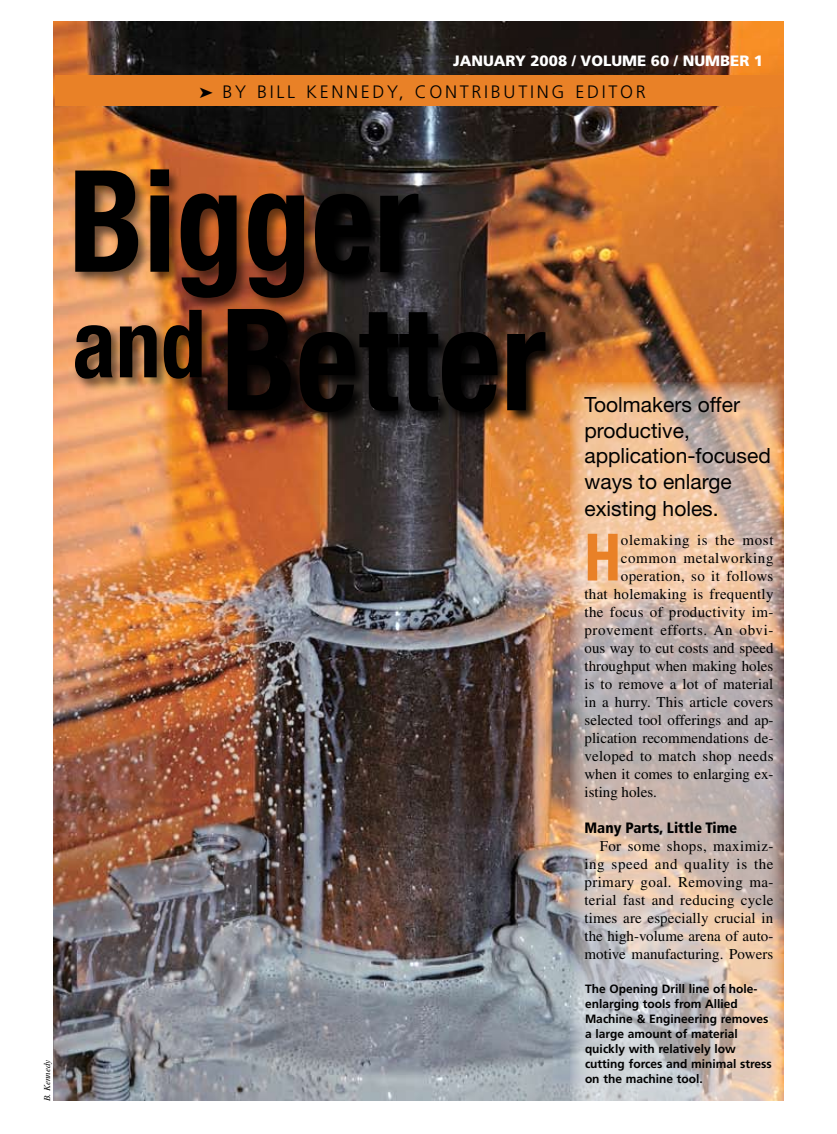
<style>
.page{position:relative;width:837px;height:1134px;background:#fff}
.page>*{position:absolute;margin:0;border:0;box-sizing:border-box;transform-origin:0 0}
.t1{font:700 condensed 141.75px/138.4px "Helvetica Neue";color:#000;scale:.95 1}
.t2{font:700 condensed 94.5px "Helvetica Neue";color:#000;scale:.95 1}
.t3{font:700 condensed 65.4px "Helvetica Neue";color:#e98127}
.t4{font:21px/25.8px "Helvetica Neue";color:#000}
.t5{font:300 18px "Frutiger";letter-spacing:.15em;color:#000}
.t6{font:15px/18px "Times";letter-spacing:.005em;color:#000;text-align:justify}
.t7{font:15px "Times";letter-spacing:.04em;color:#000}
.t8{font:900 15px "Frutiger";color:#fff}
.t9{font:15px "Times";letter-spacing:.025em;color:#000}
.t10{font:900 condensed 15px "Frutiger";color:#000}
.t11{font:15px "Times";letter-spacing:.045em;color:#000}
.t12{font:700 12px/15px "Frutiger";color:#000}
.t13{font:italic 9px "Times";color:#000}
</style>
<div class="page">
<img style="left:54px;top:21px;width:729px;height:1080px">
<div style="left:55px;top:75px;width:728px;height:30px;background:#e98127"></div>
<svg style="left:570px;top:382px;width:213px;height:719px;background:#d0baab"></svg>
<div style="left:72px;top:166px;width:248px;height:147px;background:#000;opacity:.55"></div>
<div style="left:224px;top:306px;width:337px;height:122px;background:#000;opacity:.9"></div>
<div style="left:71px;top:306px;width:146px;height:88px;background:#000;opacity:.55"></div>
<svg style="left:312px;top:191px;width:121px;height:99px;background:#3d322f"></svg>
<svg style="left:315px;top:194px;width:103px;height:80px;background:#0e0c0c"></svg>
<p class="t8" style="left:453px;top:52px;width:312px">JANUARY 2008 / VOLUME 60 / NUMBER 1</p>
<p class="t5" style="left:200px;top:81px;width:448px">➤ BY B ILL KENNEDY, CONTRIBUTING EDITOR</p>
<h1 class="t1" style="left:221px;top:150px;width:344px;text-indent:-152px">Bigg<br>Better</h1>
<h2 class="t2" style="left:72px;top:287px;width:142px">and</h2>
<p class="t13" style="left:42px;top:1101px;width:43px;rotate:-90deg">B. Kennedy</p>
<h3 class="t4" style="left:585px;top:391px;width:188px">Toolmakers offer productive, application-focused ways to enlarge existing holes.</h3>
<h3 class="t3" style="left:585px;top:518px;width:38px">H</h3>
<p class="t11" style="left:621px;top:531px;width:154px">olemaking is the most</p>
<p class="t7" style="left:621px;top:549px;width:154px">common metalworking</p>
<p class="t9" style="left:621px;top:567px;width:154px">operation, so it follows</p>
<p class="t6" style="left:585px;top:584px;width:191px">that holemaking is frequently</p>
<p class="t6" style="left:585px;top:602px;width:190px">the focus of productivity im-</p>
<p class="t7" style="left:585px;top:621px;width:190px">provement efforts. An obvi-</p>
<p class="t6" style="left:585px;top:638px;width:191px">ous way to cut costs and speed</p>
<p class="t6" style="left:585px;top:656px;width:190px">throughput when making holes</p>
<p class="t6" style="left:585px;top:674px;width:190px">is to remove a lot of material</p>
<p class="t6" style="left:585px;top:692px;width:190px">in a hurry. This article covers</p>
<p class="t6" style="left:585px;top:710px;width:190px">selected tool offerings and ap-</p>
<p class="t6" style="left:585px;top:728px;width:190px">plication recommendations de-</p>
<p class="t6" style="left:585px;top:746px;width:191px">veloped to match shop needs</p>
<p class="t6" style="left:585px;top:764px;width:190px">when it comes to enlarging ex-</p>
<p class="t6" style="left:585px;top:782px;width:74px">isting holes.</p>
<p class="t10" style="left:584px;top:818px;width:154px">Many Parts, Little Time</p>
<p class="t6" style="left:584px;top:836px;width:191px;text-indent:15px">For some shops, maximiz&shy;ing speed and quality is the primary goal. Removing ma&shy;terial fast and reducing cycle times are especially crucial in the high-volume arena of auto&shy;motive manufacturing. Powers</p>
<p class="t12" style="left:585px;top:982px;width:188px">The Opening Drill line of hole&shy;enlarging tools from Allied<br>Machine &amp; Engineering removes a large amount of material quickly with relatively low cutting forces and minimal stress on the machine tool.</p>
</div>
